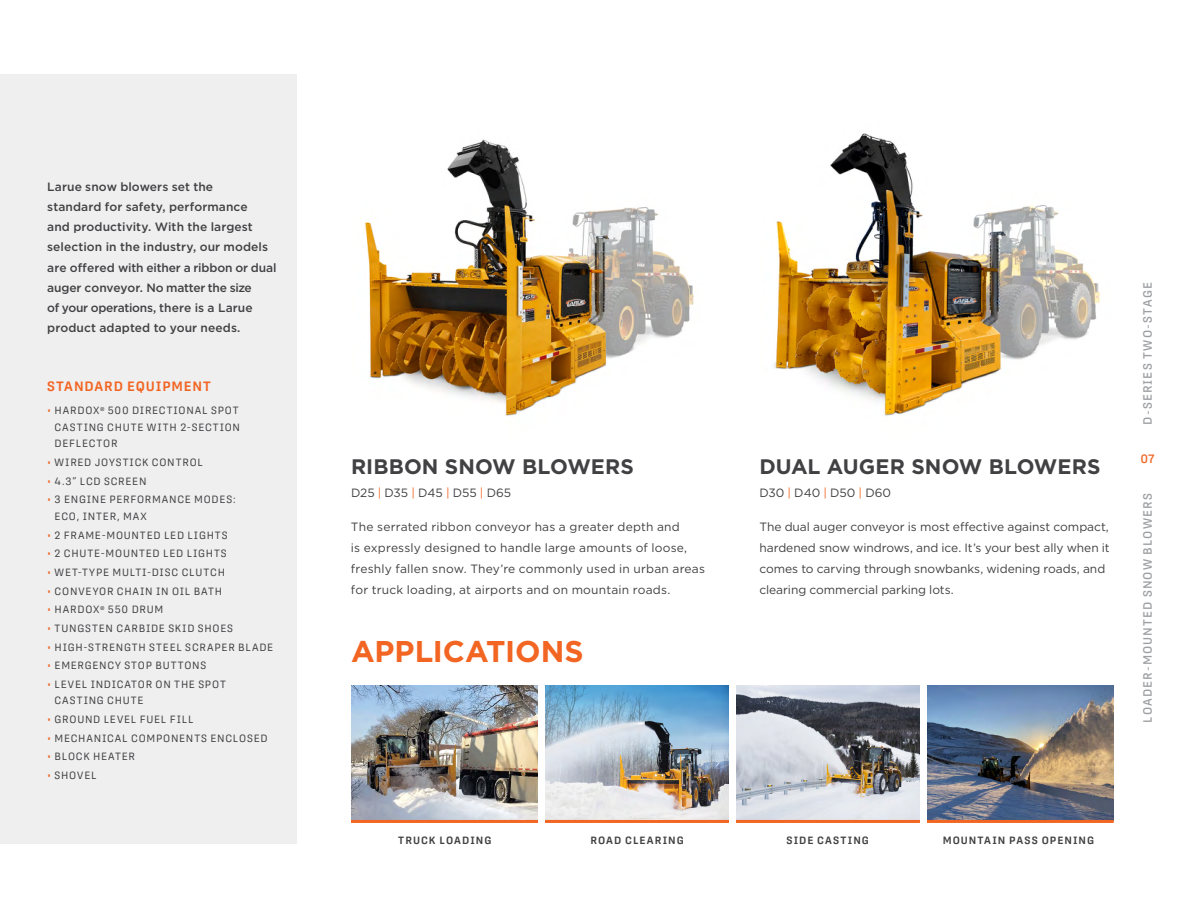
<style>
.page{position:relative;width:1188px;height:918px;background:#fff}
.page>*{position:absolute;margin:0;border:0;box-sizing:border-box;transform-origin:0 0}
.t1{font:700 30px "Gotham";color:#f26522}
.t2{font:700 21px "Gotham";letter-spacing:.005em;color:#414042}
.t3{font:600 13.5px "Protipo";letter-spacing:.06em;color:#f26522}
.t4{font:12px/21px "Gotham";color:#414042}
.t5{font:500 12px/20.2px "Gotham";letter-spacing:.005em;color:#414042}
.t6{font:500 12px "Protipo";letter-spacing:.095em;color:#9d9fa2}
.t7{font:500 12px "Protipo";color:#f26522}
.t8{font:10.5px/16.5px "Protipo";letter-spacing:.075em;color:#414042}
.t9{font:600 10.5px "Protipo";letter-spacing:.095em;color:#414042}
.s1{color:#f26522}
</style>
<div class="page">
<img style="left:773px;top:133px;width:327px;height:283px">
<img style="left:364px;top:139px;width:330px;height:277px">
<div style="left:0;top:74px;width:297px;height:770px;background:#efeff0"></div>
<img style="left:351px;top:686px;width:763px;height:134px">
<hr style="left:351px;top:820px;width:188px;height:3px;background:#f26522">
<hr style="left:926px;top:820px;width:188px;height:3px;background:#f26522">
<hr style="left:545px;top:820px;width:184px;height:3px;background:#f26522">
<hr style="left:735px;top:820px;width:185px;height:3px;background:#f26522">
<div style="left:539px;top:676px;width:6px;height:157px;background:#fff"></div>
<div style="left:729px;top:676px;width:6px;height:152px;background:#fff"></div>
<div style="left:920px;top:676px;width:6px;height:159px;background:#fff"></div>
<p class="t5" style="left:47px;top:176px;width:231px">Larue snow blowers set the<br>standard for safety, performance<br>and productivity. With the largest selection in the industry, our models are offered with either a ribbon or dual auger conveyor. No matter the size<br>of your operations, there is a Larue product adapted to your needs.</p>
<p class="t3" style="left:47px;top:379px;width:165px">STANDARD EQUIPMENT</p>
<p class="t8" style="left:55px;top:403px;width:187px;text-indent:-7px"><span class="s1">•</span> HARDOX<sup>®</sup> 500 DIRECTIONAL SPOT<br>CASTING CHUTE WITH 2-SECTION<br>DEFLECTOR</p>
<p class="t8" style="left:47px;top:454px;width:157px"><span class="s1">•</span> WIRED JOYSTICK CONTROL</p>
<p class="t8" style="left:47px;top:473px;width:101px"><span class="s1">•</span> 4.3” LCD SCREEN</p>
<p class="t8" style="left:55px;top:491px;width:183px;text-indent:-7px"><span class="s1">•</span> 3 ENGINE PERFORMANCE MODES:<br>ECO, INTER, MAX</p>
<p class="t8" style="left:47px;top:527px;width:182px"><span class="s1">•</span> 2 FRAME-MOUNTED LED LIGHTS</p>
<p class="t8" style="left:47px;top:545px;width:181px"><span class="s1">•</span> 2 CHUTE-MOUNTED LED LIGHTS</p>
<p class="t8" style="left:47px;top:564px;width:179px"><span class="s1">•</span> WET-TYPE MULTI-DISC CLUTCH</p>
<p class="t8" style="left:47px;top:583px;width:176px"><span class="s1">•</span> CONVEYOR CHAIN IN OIL BATH</p>
<p class="t8" style="left:47px;top:601px;width:118px"><span class="s1">•</span> HARDOX<sup>®</sup> 550 DRUM</p>
<p class="t8" style="left:47px;top:620px;width:187px"><span class="s1">•</span> TUNGSTEN CARBIDE SKID SHOES</p>
<p class="t8" style="left:47px;top:639px;width:228px"><span class="s1">•</span> HIGH-STRENGTH STEEL SCRAPER BLADE</p>
<p class="t8" style="left:47px;top:657px;width:161px"><span class="s1">•</span> EMERGENCY STOP BUTTONS</p>
<p class="t8" style="left:55px;top:676px;width:173px;text-indent:-7px"><span class="s1">•</span> LEVEL INDICATOR ON THE SPOT<br>CASTING CHUTE</p>
<p class="t8" style="left:47px;top:711px;width:148px"><span class="s1">•</span> GROUND LEVEL FUEL FILL</p>
<p class="t8" style="left:47px;top:730px;width:222px"><span class="s1">•</span> MECHANICAL COMPONENTS ENCLOSED</p>
<p class="t8" style="left:47px;top:748px;width:89px"><span class="s1">•</span> BLOCK HEATER</p>
<p class="t8" style="left:47px;top:767px;width:51px"><span class="s1">•</span> SHOVEL</p>
<h2 class="t2" style="left:351px;top:452px;width:284px">RIBBON SNOW BLOWERS</h2>
<h2 class="t2" style="left:759px;top:452px;width:343px">DUAL AUGER SNOW BLOWERS</h2>
<p class="t4" style="left:351px;top:482px;width:162px">D25 <span class="s1">|</span> D35 <span class="s1">|</span> D45 <span class="s1">|</span> D55 <span class="s1">|</span> D65</p>
<p class="t4" style="left:759px;top:482px;width:133px">D30 <span class="s1">|</span> D40 <span class="s1">|</span> D50 <span class="s1">|</span> D60</p>
<p class="t4" style="left:351px;top:516px;width:356px">The serrated ribbon conveyor has a greater depth and<br>is expressly designed to handle large amounts of loose, freshly fallen snow. They’re commonly used in urban areas for truck loading, at airports and on mountain roads.</p>
<p class="t4" style="left:759px;top:516px;width:352px">The dual auger conveyor is most effective against compact, hardened snow windrows, and ice. It’s your best ally when it comes to carving through snowbanks, widening roads, and clearing commercial parking lots.</p>
<h1 class="t1" style="left:351px;top:632px;width:234px">APPLICATIONS</h1>
<p class="t6" style="left:1141px;top:425px;width:144px;rotate:-90deg">D-SERIES TWO-STAGE</p>
<p class="t7" style="left:1140px;top:452px;width:16px">07</p>
<p class="t6" style="left:1141px;top:723px;width:231px;rotate:-90deg">LOADER-MOUNTED SNOW BLOWERS</p>
<p class="t9" style="left:398px;top:834px;width:95px">TRUCK LOADING</p>
<p class="t9" style="left:590px;top:834px;width:95px">ROAD CLEARING</p>
<p class="t9" style="left:787px;top:834px;width:84px">SIDE CASTING</p>
<p class="t9" style="left:943px;top:834px;width:153px">MOUNTAIN PASS OPENING</p>
</div>
